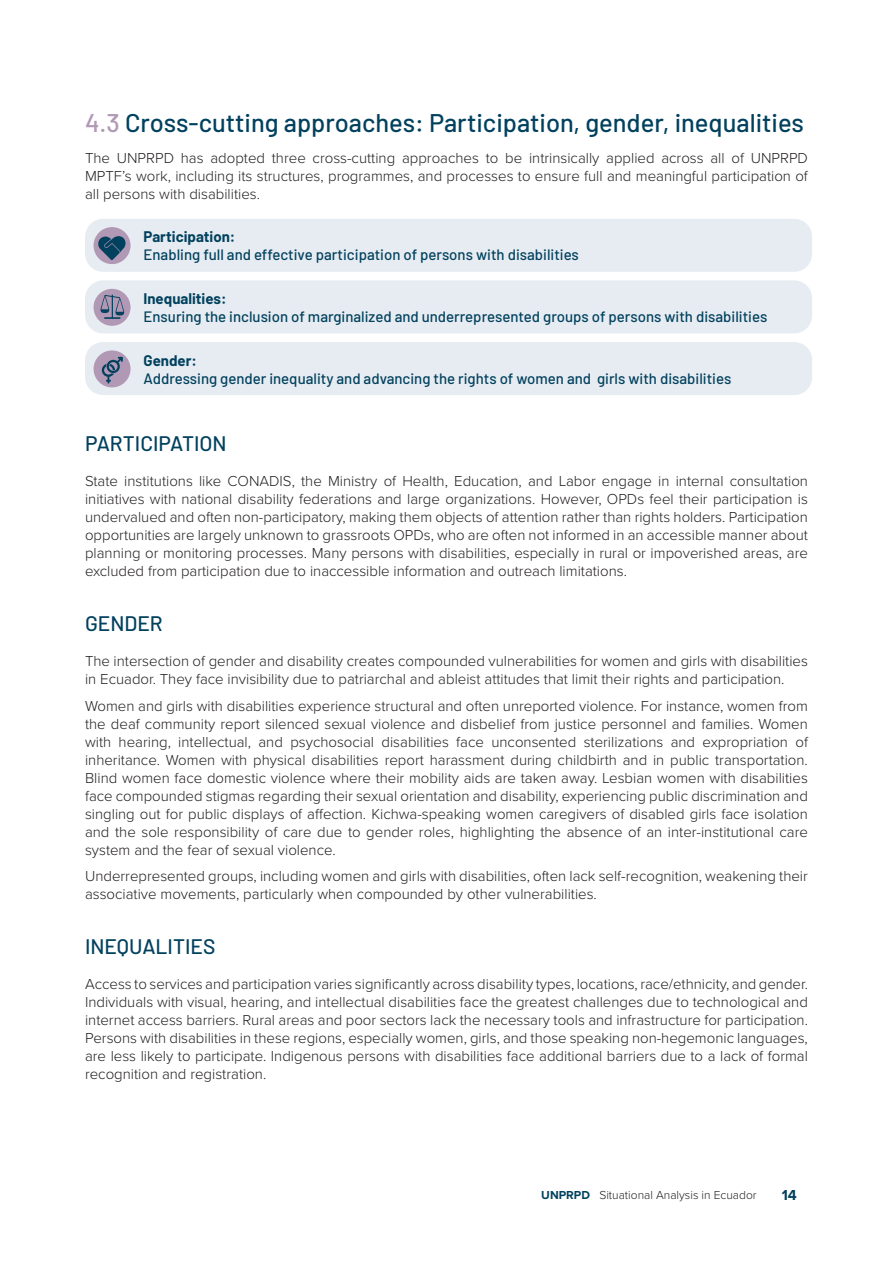
<style>
.page{position:relative;width:893px;height:1263px;background:#fff}
.page>*{position:absolute;margin:0;border:0;box-sizing:border-box;transform-origin:0 0}
.t1{font:500 25.5px "Barlow";color:#02415e}
.t2{font:500 21px "Barlow";color:#02415e}
.t3{font:300 15px/18px "Proxima Nova";color:#231f20;text-align:justify}
.t4{font:500 15px/18px "Barlow";color:#02415e}
.t5{font:700 15px "Proxima Nova";color:#02415e}
.t6{font:300 12px "Proxima Nova";color:#231f20}
.s1{color:#b198b5}
.s2{font-weight:700}
.s3{font-weight:700;color:#02415e}
</style>
<div class="page">
<div style="left:85px;top:219px;width:727px;height:53px;background:#e6ecf1;border-radius:18px"></div>
<div style="left:85px;top:280px;width:727px;height:53px;background:#e6ecf1;border-radius:18px"></div>
<div style="left:85px;top:342px;width:727px;height:53px;background:#e6ecf1;border-radius:18px"></div>
<div style="left:94px;top:227px;width:37px;height:37px;background:#b198b5;border-radius:50%"></div>
<svg style="left:97px;top:236px;width:29px;height:24px"></svg>
<div style="left:94px;top:289px;width:37px;height:37px;background:#b198b5;border-radius:50%"></div>
<svg style="left:100px;top:294px;width:24px;height:25px"></svg>
<div style="left:94px;top:350px;width:37px;height:37px;background:#b198b5;border-radius:50%"></div>
<svg style="left:102px;top:357px;width:21px;height:26px"></svg>
<h2 class="t1" style="left:85px;top:106px;width:720px"><span class="s1">4.3</span> Cross-cutting approaches: Participation, gender, inequalities</h2>
<p class="t3" style="left:85px;top:148px;width:724px">The UNPRPD has adopted three cross-cutting approaches to be intrinsically applied across all of UNPRPD MPTF’s work, including its structures, programmes, and processes to ensure full and meaningful participation of all persons with disabilities.</p>
<p class="t4" style="left:144px;top:227px;width:437px"><span class="s2">Participation:<br></span>Enabling full and effective participation of persons with disabilities</p>
<p class="t4" style="left:144px;top:289px;width:625px"><span class="s2">Inequalities:<br></span>Ensuring the inclusion of marginalized and underrepresented groups of persons with disabilities</p>
<p class="t4" style="left:144px;top:351px;width:589px"><span class="s2">Gender:<br></span>Addressing gender inequality and advancing the rights of women and girls with disabilities</p>
<h3 class="t2" style="left:85px;top:430px;width:143px">PARTICIPATION</h3>
<p class="t3" style="left:85px;top:471px;width:724px">State institutions like CONADIS, the Ministry of Health, Education, and Labor engage in internal consultation initiatives with national disability federations and large organizations. However, OPDs feel their participation is undervalued and often non-participatory, making them objects of attention rather than rights holders. Participation opportunities are largely unknown to grassroots OPDs, who are often not informed in an accessible manner about planning or monitoring processes. Many persons with disabilities, especially in rural or impoverished areas, are excluded from participation due to inaccessible information and outreach limitations.</p>
<h3 class="t2" style="left:85px;top:610px;width:79px">GENDER</h3>
<p class="t3" style="left:85px;top:651px;width:724px">The intersection of gender and disability creates compounded vulnerabilities for women and girls with disabilities in Ecuador. They face invisibility due to patriarchal and ableist attitudes that limit their rights and participation.</p>
<p class="t3" style="left:85px;top:696px;width:724px">Women and girls with disabilities experience structural and often unreported violence. For instance, women from the deaf community report silenced sexual violence and disbelief from justice personnel and families. Women with hearing, intellectual, and psychosocial disabilities face unconsented sterilizations and expropriation of inheritance. Women with physical disabilities report harassment during childbirth and in public transportation.<br>Blind women face domestic violence where their mobility aids are taken away. Lesbian women with disabilities face compounded stigmas regarding their sexual orientation and disability, experiencing public discrimination and singling out for public displays of affection. Kichwa-speaking women caregivers of disabled girls face isolation and the sole responsibility of care due to gender roles, highlighting the absence of an inter-institutional care system and the fear of sexual violence.</p>
<p class="t3" style="left:85px;top:866px;width:724px">Underrepresented groups, including women and girls with disabilities, often lack self-recognition, weakening their associative movements, particularly when compounded by other vulnerabilities.</p>
<h3 class="t2" style="left:85px;top:933px;width:132px">INEQUALITIES</h3>
<p class="t3" style="left:85px;top:974px;width:724px">Access to services and participation varies significantly across disability types, locations, race/ethnicity, and gender.<br>Individuals with visual, hearing, and intellectual disabilities face the greatest challenges due to technological and internet access barriers. Rural areas and poor sectors lack the necessary tools and infrastructure for participation.<br>Persons with disabilities in these regions, especially women, girls, and those speaking non-hegemonic languages, are less likely to participate. Indigenous persons with disabilities face additional barriers due to a lack of formal recognition and registration.</p>
<p class="t6" style="left:541px;top:1186px;width:217px"><span class="s3">UNPRPD</span> Situational Analysis in Ecuador</p>
<p class="t5" style="left:782px;top:1184px;width:17px">14</p>
</div>
